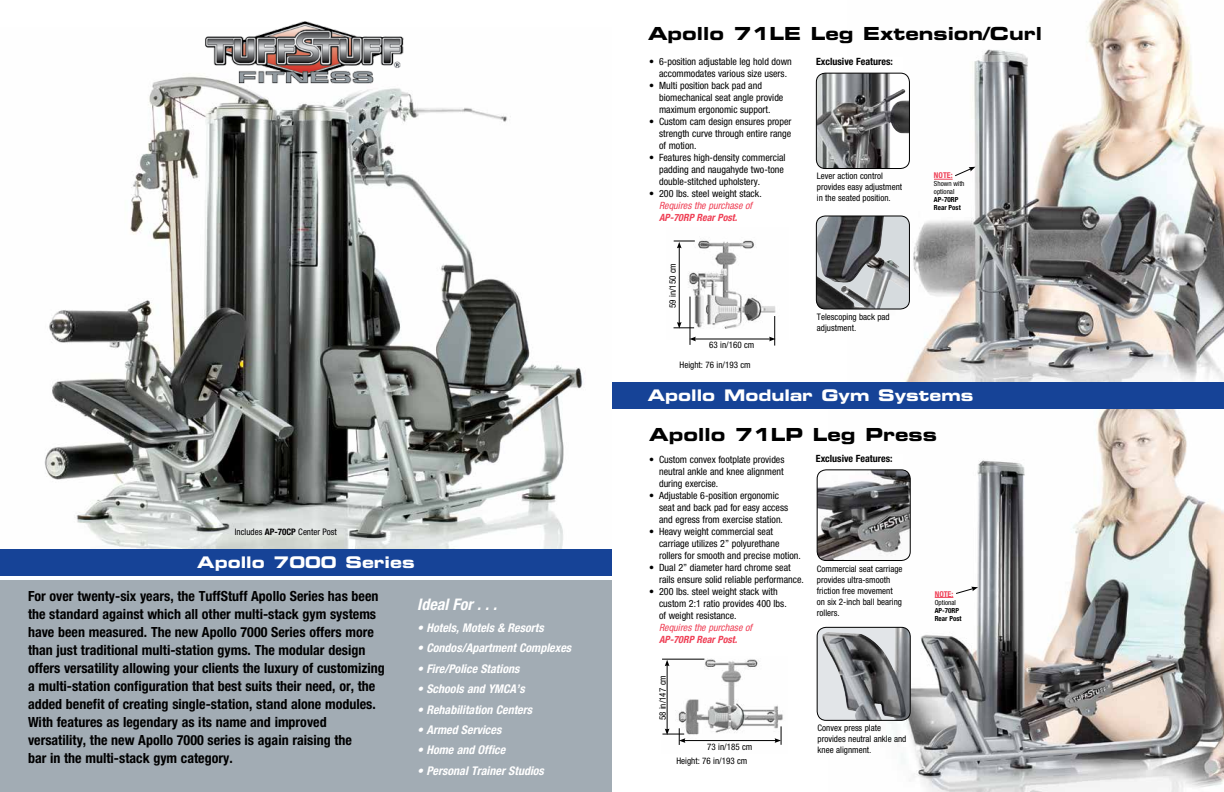
<style>
.page{position:relative;width:1224px;height:792px;background:#fff}
.page>*{position:absolute;margin:0;border:0;box-sizing:border-box;transform-origin:0 0}
.t1{font:18px "Eurostile Bold Extended Two";color:#000}
.t2{font:16px "Eurostile Bold Extended Two";color:#fff}
.t3{font:italic 700 condensed 16px "Helvetica Neue LT Std";color:#fff}
.t4{font:700 condensed 14px/18px "Helvetica Neue LT Std";color:#000}
.t5{font:italic 700 condensed 12px "Helvetica Neue LT Std";color:#fff}
.t6{font:condensed 10px/12px "Helvetica Neue LT Std";color:#000}
.t7{font:italic condensed 10px "Helvetica Neue LT Std";color:#ef4056}
.t8{font:700 condensed 10px "Helvetica Neue LT Std";color:#000}
.t9{font:italic 700 condensed 10px "Helvetica Neue LT Std";color:#ef4056}
.t10{font:condensed 9px/11px "Helvetica Neue LT Std";color:#000}
.t11{font:700 condensed 8px "Helvetica Neue LT Std";color:#ef4056}
.t12{font:700 condensed 7px/8px "Helvetica Neue LT Std";color:#000}
.t13{font:condensed 7px/8px "Helvetica Neue LT Std";color:#000}
.s1{font-weight:700}
</style>
<div class="page">
<img style="left:847px;top:0;width:377px;height:382px">
<img style="left:829px;top:410px;width:395px;height:382px">
<img style="left:44px;top:76px;width:539px;height:473px">
<div style="left:0;top:580px;width:612px;height:212px;background:#a2acb4"></div>
<div style="left:0;top:549px;width:612px;height:27px;background:#164397"></div>
<img style="left:662px;top:658px;width:121px;height:85px">
<hr style="left:662px;top:659px;width:42px;height:1px;background:#000">
<hr style="left:667px;top:665px;width:1px;height:65px;background:#000">
<svg style="left:665px;top:660px;width:4px;height:6px"></svg>
<hr style="left:684px;top:740px;width:92px;height:1px;background:#000">
<svg style="left:662px;top:728px;width:23px;height:17px"></svg>
<svg style="left:775px;top:726px;width:7px;height:19px"></svg>
<div style="left:612px;top:382px;width:612px;height:28px;background:#164397"></div>
<img style="left:673px;top:240px;width:103px;height:99px">
<hr style="left:690px;top:297px;width:1px;height:48px;background:#000">
<hr style="left:774px;top:316px;width:1px;height:30px;background:#000">
<hr style="left:694px;top:339px;width:77px;height:1px;background:#000">
<svg style="left:689px;top:337px;width:7px;height:4px"></svg>
<svg style="left:769px;top:337px;width:7px;height:4px"></svg>
<hr style="left:679px;top:247px;width:1px;height:77px;background:#000">
<svg style="left:674px;top:241px;width:21px;height:7px"></svg>
<svg style="left:674px;top:322px;width:20px;height:7px"></svg>
<img style="left:816px;top:73px;width:93px;height:96px">
<div style="left:816px;top:73px;width:94px;height:96px;border:1px solid #000;border-radius:9px"></div>
<img style="left:816px;top:216px;width:93px;height:93px">
<div style="left:816px;top:216px;width:94px;height:94px;border:1px solid #000;border-radius:9px"></div>
<div style="left:815px;top:57px;width:88px;height:13px;background:#fff"></div>
<img style="left:817px;top:470px;width:93px;height:91px">
<div style="left:817px;top:469px;width:94px;height:92px;border:1px solid #000;border-radius:9px"></div>
<svg style="left:817px;top:628px;width:5px;height:92px"></svg>
<img style="left:822px;top:627px;width:88px;height:93px">
<div style="left:817px;top:627px;width:94px;height:94px;border:1px solid #000;border-radius:9px"></div>
<div style="left:815px;top:454px;width:87px;height:13px;background:#fff"></div>
<svg style="left:934px;top:167px;width:41px;height:13px"></svg>
<svg style="left:935px;top:587px;width:43px;height:11px"></svg>
<img style="left:198px;top:21px;width:213px;height:68px">
<p class="t10" style="left:235px;top:526px;width:104px">Includes <span class="s1">AP-70CP</span> Center Post</p>
<h2 class="t2" style="left:197px;top:551px;width:219px">Apollo 7000 Series</h2>
<p class="t4" style="left:28px;top:587px;width:358px">For over twenty-six years, the TuffStuff Apollo Series has been the standard against which all other multi-stack gym systems have been measured. The new Apollo 7000 Series offers more than just traditional multi-station gyms. The modular design offers versatility allowing your clients the luxury of customizing a multi-station configuration that best suits their need, or, the added benefit of creating single-station, stand alone modules.<br>With features as legendary as its name and improved versatility, the new Apollo 7000 series is again raising the<br>bar in the multi-stack gym category.</p>
<h2 class="t3" style="left:417px;top:594px;width:81px">Ideal For . . .</h2>
<p class="t5" style="left:417px;top:621px;width:128px">• Hotels, Motels &amp; Resorts</p>
<p class="t5" style="left:417px;top:641px;width:155px">• Condos/Apartment Complexes</p>
<p class="t5" style="left:417px;top:661px;width:104px">• Fire/Police Stations</p>
<p class="t5" style="left:417px;top:682px;width:109px">• Schools and YMCA’s</p>
<p class="t5" style="left:417px;top:702px;width:116px">• Rehabilitation Centers</p>
<p class="t5" style="left:417px;top:723px;width:86px">• Armed Services</p>
<p class="t5" style="left:417px;top:743px;width:90px">• Home and Office</p>
<p class="t5" style="left:417px;top:763px;width:128px">• Personal Trainer Studios</p>
<h1 class="t1" style="left:648px;top:21px;width:395px">Apollo 71LE Leg Extension/Curl</h1>
<p class="t6" style="left:649px;top:55px;width:144px;text-align:center">• 6-position adjustable leg hold down accommodates various size users.</p>
<p class="t6" style="left:659px;top:79px;width:126px;text-indent:-10px">• Multi position back pad and biomechanical seat angle provide maximum ergonomic support.</p>
<p class="t6" style="left:659px;top:115px;width:134px;text-align:justify;text-indent:-10px">• Custom cam design ensures proper strength curve through entire range of motion.</p>
<p class="t6" style="left:659px;top:151px;width:128px;text-indent:-10px">• Features high-density commercial padding and naugahyde two-tone double-stitched upholstery.</p>
<p class="t6" style="left:649px;top:187px;width:114px">• 200 lbs. steel weight stack.</p>
<p class="t7" style="left:659px;top:200px;width:95px">Requires the purchase of</p>
<p class="t9" style="left:659px;top:211px;width:80px">AP-70RP Rear Post.</p>
<p class="t10" style="left:667px;top:308px;width:47px;rotate:-90deg">59 in/150 cm</p>
<p class="t10" style="left:709px;top:340px;width:47px">63 in/160 cm</p>
<p class="t10" style="left:680px;top:359px;width:73px">Height: 76 in/193 cm</p>
<p class="t8" style="left:816px;top:55px;width:78px">Exclusive Features:</p>
<p class="t10" style="left:817px;top:171px;width:87px">Lever action control provides easy adjustment in the seated position.</p>
<p class="t10" style="left:817px;top:311px;width:74px">Telescoping back pad adjustment.</p>
<p class="t11" style="left:934px;top:171px;width:20px">NOTE:</p>
<p class="t13" style="left:934px;top:180px;width:32px">Shown with optional</p>
<p class="t12" style="left:934px;top:196px;width:28px">AP-70RP<br>Rear Post</p>
<h2 class="t2" style="left:648px;top:384px;width:327px">Apollo Modular Gym Systems</h2>
<h1 class="t1" style="left:649px;top:422px;width:289px">Apollo 71LP Leg Press</h1>
<p class="t6" style="left:659px;top:453px;width:127px;text-align:justify;text-indent:-10px">• Custom convex footplate provides neutral ankle and knee alignment during exercise.</p>
<p class="t6" style="left:659px;top:489px;width:131px;text-indent:-10px">• Adjustable 6-position ergonomic seat and back pad for easy access and egress from exercise station.</p>
<p class="t6" style="left:659px;top:525px;width:143px;text-indent:-10px">• Heavy weight commercial seat carriage utilizes 2” polyurethane rollers for smooth and precise motion.</p>
<p class="t6" style="left:659px;top:561px;width:146px;text-indent:-10px">• Dual 2” diameter hard chrome seat rails ensure solid reliable performance.</p>
<p class="t6" style="left:659px;top:585px;width:129px;text-indent:-10px">• 200 lbs. steel weight stack with custom 2:1 ratio provides 400 lbs. of weight resistance.</p>
<p class="t7" style="left:659px;top:621px;width:95px">Requires the purchase of</p>
<p class="t9" style="left:659px;top:633px;width:80px">AP-70RP Rear Post.</p>
<p class="t8" style="left:816px;top:452px;width:78px">Exclusive Features:</p>
<p class="t10" style="left:817px;top:563px;width:87px">Commercial seat carriage provides ultra-smooth friction free movement on six 2-inch ball bearing rollers.</p>
<p class="t10" style="left:657px;top:720px;width:47px;rotate:-90deg">58 in/147 cm</p>
<p class="t10" style="left:707px;top:741px;width:47px">73 in/185 cm</p>
<p class="t10" style="left:676px;top:756px;width:73px">Height: 76 in/193 cm</p>
<p class="t10" style="left:818px;top:723px;width:90px">Convex press plate provides neutral ankle and knee alignment.</p>
<p class="t11" style="left:935px;top:589px;width:20px">NOTE:</p>
<p class="t13" style="left:935px;top:598px;width:23px">Optional</p>
<p class="t12" style="left:935px;top:606px;width:28px">AP-70RP<br>Rear Post</p>
</div>
